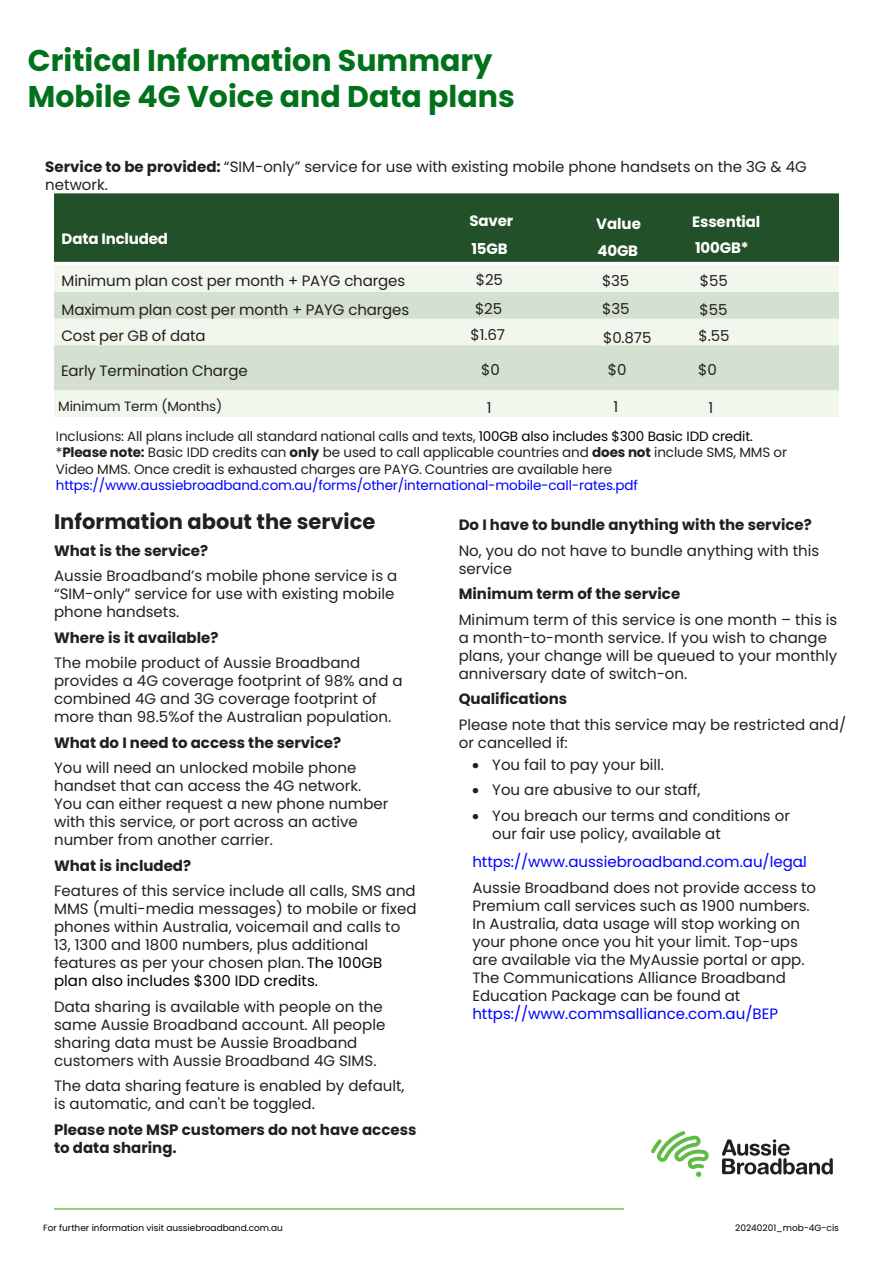
<style>
.page{position:relative;width:893px;height:1263px;background:#fff}
.page>*{position:absolute;margin:0;border:0;box-sizing:border-box;transform-origin:0 0}
.t1{font:700 30px/36px "Poppins";color:#01711b}
.t2{font:700 21px "Poppins";color:#231f20}
.t3{font:15px/18px "Poppins";color:#231f20}
.t4{font:700 15px/18px "Poppins";color:#231f20}
.t5{font:15px "Poppins";color:#00f}
.t6{font:700 15px "Poppins";letter-spacing:-.01em;color:#fff}
.t7{font:15px "Poppins";letter-spacing:-.01em;color:#231f20}
.t8{font:700 15px "Poppins";letter-spacing:-.01em;color:#fff}
.t9{font:13.5px/16.2px "Poppins";letter-spacing:-.01em;color:#231f20}
.t10{font:13.5px "Poppins";letter-spacing:-.01em;color:#00f}
.t11{font:9px "Poppins";color:#000}
.s1{font-weight:700}
.s2{font-style:inherit}
.s3{color:#000}
</style>
<div class="page">
<svg style="left:722px;top:1139px;width:111px;height:35px"></svg>
<svg style="left:651px;top:1131px;width:58px;height:46px"></svg>
<hr style="left:54px;top:1208px;width:570px;height:2px;background:#73c156">
<div style="left:54px;top:193px;width:785px;height:69px;background:#215029"></div>
<div style="left:54px;top:265px;width:785px;height:27px;background:#f2f7ed"></div>
<svg style="left:54px;top:292px;width:785px;height:125px;background:#e1eadc"></svg>
<h1 class="t1" style="left:28px;top:42px;width:488px">Critical Information Summary<br>Mobile 4G Voice and Data plans</h1>
<p class="t3" style="left:45px;top:158px;width:763px"><span class="s1">Service to be provided:</span> “SIM-only” service for use with existing mobile phone handsets on the 3G &amp; 4G network.</p>
<p class="t8" style="left:62px;top:230px;width:108px">Data Included</p>
<p class="t6" style="left:469px;top:212px;width:45px">Saver</p>
<p class="t6" style="left:596px;top:215px;width:46px">Value</p>
<p class="t6" style="left:692px;top:213px;width:70px">Essential</p>
<p class="t8" style="left:471px;top:240px;width:38px">1<span class="s2">5</span>GB</p>
<p class="t8" style="left:597px;top:242px;width:42px"><span class="s2">4</span>0GB</p>
<p class="t6" style="left:695px;top:239px;width:55px">100<span class="s2">GB</span>*</p>
<p class="t3" style="left:62px;top:272px;width:345px">Minimum plan cost per month + PAYG charges</p>
<p class="t3" style="left:476px;top:271px;width:29px">$2<span class="s2">5</span></p>
<p class="t3" style="left:602px;top:272px;width:29px">$35</p>
<p class="t7" style="left:700px;top:272px;width:29px"><span class="s2">$</span>55</p>
<p class="t3" style="left:62px;top:301px;width:349px">Maximum plan cost per month + PAYG charges</p>
<p class="t3" style="left:475px;top:300px;width:29px">$2<span class="s2">5</span></p>
<p class="t3" style="left:602px;top:299px;width:29px">$35</p>
<p class="t7" style="left:699px;top:301px;width:29px"><span class="s2">$</span>55</p>
<p class="t3" style="left:62px;top:327px;width:145px">Cost per GB of data</p>
<p class="t7" style="left:471px;top:326px;width:36px"><span class="s2">$</span>1.67</p>
<p class="t7" style="left:603px;top:329px;width:50px"><span class="s2">$</span>0<span class="s2">.</span>875</p>
<p class="t7" style="left:699px;top:327px;width:32px"><span class="s2">$</span>.55</p>
<p class="t3" style="left:61px;top:361px;width:188px">Early Termination Charge</p>
<p class="t3" style="left:481px;top:361px;width:20px">$0</p>
<p class="t3" style="left:608px;top:361px;width:20px">$0</p>
<p class="t3" style="left:698px;top:360px;width:20px">$0</p>
<p class="t9" style="left:58px;top:398px;width:165px">Minimum Term (Months)</p>
<p class="t3" style="left:487px;top:399px;width:6px">1</p>
<p class="t3" style="left:613px;top:398px;width:6px">1</p>
<p class="t3" style="left:708px;top:399px;width:6px">1</p>
<p class="t9" style="left:56px;top:428px;width:733px">Inclusions: All plans include all <span class="s2">standard</span> national calls and texts, <span class="s3">10</span><span class="s3">0GB</span> <span class="s3">a</span><span class="s3">lso include</span><span class="s3">s</span> <span class="s3">$</span><span class="s3">300</span> <span class="s3">Basic IDD credit</span><span class="s3">. </span>*<span class="s1">Please note:</span> Basic IDD credits can <span class="s1">only</span> be used to call applicable countries and <span class="s1">does not</span> include SMS, MMS or<br>Video MMS. Once credit is exhausted charges are PAYG. Countries are available here</p>
<p class="t10" style="left:56px;top:477px;width:583px">https://www.aussiebroadband.com.au/forms/other/international-mobile-call-rates.pdf</p>
<h2 class="t2" style="left:54px;top:510px;width:323px">Information about the service</h2>
<p class="t4" style="left:54px;top:542px;width:156px">What is the service?</p>
<p class="t3" style="left:54px;top:567px;width:345px">Aussie Broadband’s mobile phone service is a “SIM-only” service for use with existing mobile phone handsets.</p>
<p class="t4" style="left:54px;top:629px;width:166px">Where is it available?</p>
<p class="t3" style="left:54px;top:654px;width:350px">The mobile product of Aussie Broadband provides a 4G coverage footprint of 98% and a combined 4G and 3G coverage footprint of more than 98.5%of the Australian population.</p>
<p class="t4" style="left:54px;top:734px;width:288px">What do I need to access the service?</p>
<p class="t3" style="left:54px;top:759px;width:336px">You will need an unlocked mobile phone handset that can access the 4G network.<br>You can either request a new phone number with this service, or port across an active number from another carrier.</p>
<p class="t4" style="left:54px;top:857px;width:139px">What is included?</p>
<p class="t3" style="left:54px;top:882px;width:364px">Features of this service include all calls, SMS and MMS (multi-media messages) to mobile or fixed phones within Australia, voicemail and calls to 13, 1300 and 1800 numbers, plus additional features as per your chosen plan. <span class="s3">The</span> <span class="s3">100</span><span class="s3">GB plan also include</span><span class="s3">s</span> <span class="s3">$</span><span class="s3">30</span><span class="s3">0 IDD credits.</span></p>
<p class="t3" style="left:54px;top:998px;width:333px">Data sharing is available with people on the same Aussie Broadband account. All people sharing data must be Aussie Broadband customers with Aussie Broadband <span class="s2">4G</span> SIMS.</p>
<p class="t3" style="left:54px;top:1077px;width:352px">The data sharing feature is enabled by default, is automatic, and can't be toggled.</p>
<p class="t4" style="left:54px;top:1121px;width:364px">Please note MSP customers do not have access to data sharing.</p>
<p class="t4" style="left:459px;top:516px;width:355px">Do I have to bundle anything with the service?</p>
<p class="t3" style="left:459px;top:541px;width:362px">No, you do not have to bundle anything with this service</p>
<p class="t4" style="left:459px;top:585px;width:223px">Minimum term of the service</p>
<p class="t3" style="left:459px;top:610px;width:380px">Minimum term of this service is one month – this is a month-to-month service. If you wish to change plans, your change will be queued to your monthly anniversary date of switch-on.</p>
<p class="t4" style="left:459px;top:690px;width:110px">Qualifications</p>
<p class="t3" style="left:459px;top:715px;width:389px">Please note that this service may be restricted and/ or cancelled if:</p>
<p class="t3" style="left:472px;top:755px;width:193px">• You fail to pay your bill.</p>
<p class="t3" style="left:472px;top:781px;width:230px">• You are abusive to our staff,</p>
<p class="t3" style="left:492px;top:806px;width:299px;text-indent:-20px">• You breach our terms and conditions or our fair use policy, available at</p>
<p class="t5" style="left:472px;top:853px;width:336px">https://www.aussiebroadband.com.au/legal.</p>
<p class="t3" style="left:472px;top:878px;width:345px">Aussie Broadband does not provide access to Premium call services such as 1900 numbers.<br>In Australia, data usage will stop working on your phone once you hit your limit. Top-ups are available via the MyAussie portal or app.<br>The Communications Alliance Broadband Education Package can be found at</p>
<p class="t5" style="left:472px;top:1004px;width:307px">https://www.commsalliance.com.au/BEP</p>
<p class="t11" style="left:43px;top:1222px;width:241px">For further information visit aussiebroadband.com.au</p>
<p class="t11" style="left:735px;top:1222px;width:105px">20240201_mob-4G-cis</p>
</div>
